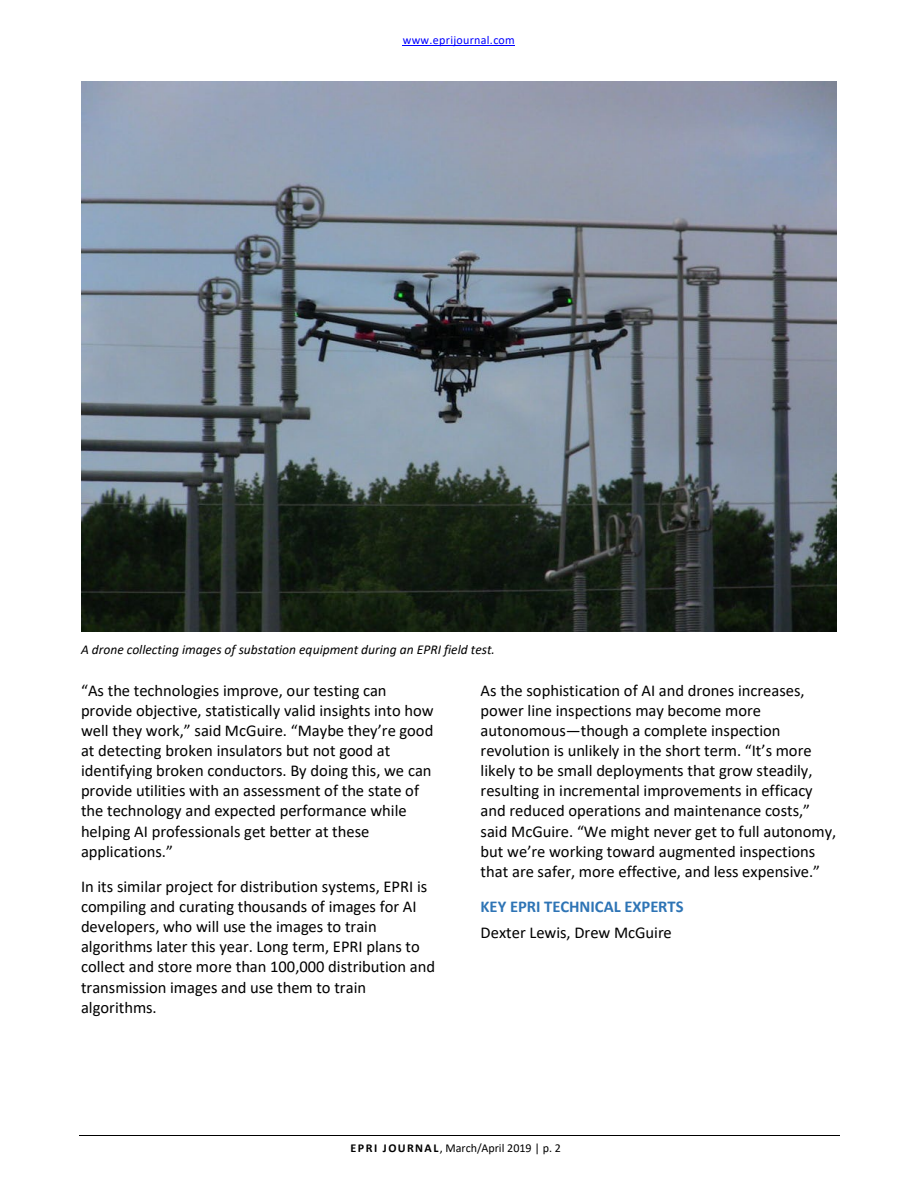
<style>
.page{position:relative;width:918px;height:1188px;background:#fff}
.page>*{position:absolute;margin:0;border:0;box-sizing:border-box;transform-origin:0 0}
.t1{font:16.5px/20.1px "Calibri";color:#000}
.t2{font:700 16.5px "Calibri";color:#2e74b5}
.t3{font:italic 13.5px "Calibri";color:#000}
.t4{font:12px "Calibri";letter-spacing:-.005em;color:#000}
.t5{font:12px "Calibri";letter-spacing:.025em;color:#00f}
.s1{font-weight:700}
</style>
<div class="page">
<hr style="left:403px;top:45px;width:112px;height:1px;background:#00f">
<hr style="left:79px;top:1136px;width:760px;height:1px;background:#000">
<img style="left:81px;top:81px;width:756px;height:551px">
<p class="t5" style="left:403px;top:31px;width:113px">www.eprijournal.com</p>
<p class="t3" style="left:81px;top:640px;width:416px">A drone collecting images of substation equipment during an EPRI field test.</p>
<p class="t1" style="left:81px;top:680px;width:354px">“As the technologies improve, our testing can provide objective, statistically valid insights into how well they work,” said McGuire. “Maybe they’re good at detecting broken insulators but not good at identifying broken conductors. By doing this, we can provide utilities with an assessment of the state of the technology and expected performance while helping AI professionals get better at these applications.”</p>
<p class="t1" style="left:81px;top:876px;width:356px">In its similar project for distribution systems, EPRI is compiling and curating thousands of images for AI developers, who will use the images to train algorithms later this year. Long term, EPRI plans to collect and store more than 100,000 distribution and transmission images and use them to train algorithms.</p>
<p class="t1" style="left:481px;top:680px;width:357px">As the sophistication of AI and drones increases, power line inspections may become more autonomous—though a complete inspection revolution is unlikely in the short term. “It’s more likely to be small deployments that grow steadily, resulting in incremental improvements in efficacy and reduced operations and maintenance costs,” said McGuire. “We might never get to full autonomy, but we’re working toward augmented inspections that are safer, more effective, and less expensive.”</p>
<h3 class="t2" style="left:481px;top:895px;width:205px">KEY EPRI TECHNICAL EXPERTS</h3>
<p class="t1" style="left:481px;top:922px;width:193px">Dexter Lewis, Drew McGuire</p>
<p class="t4" style="left:350px;top:1140px;width:212px"><span class="s1">EPRI JOURNAL</span> , March/April 2019 | p. 2</p>
</div>
